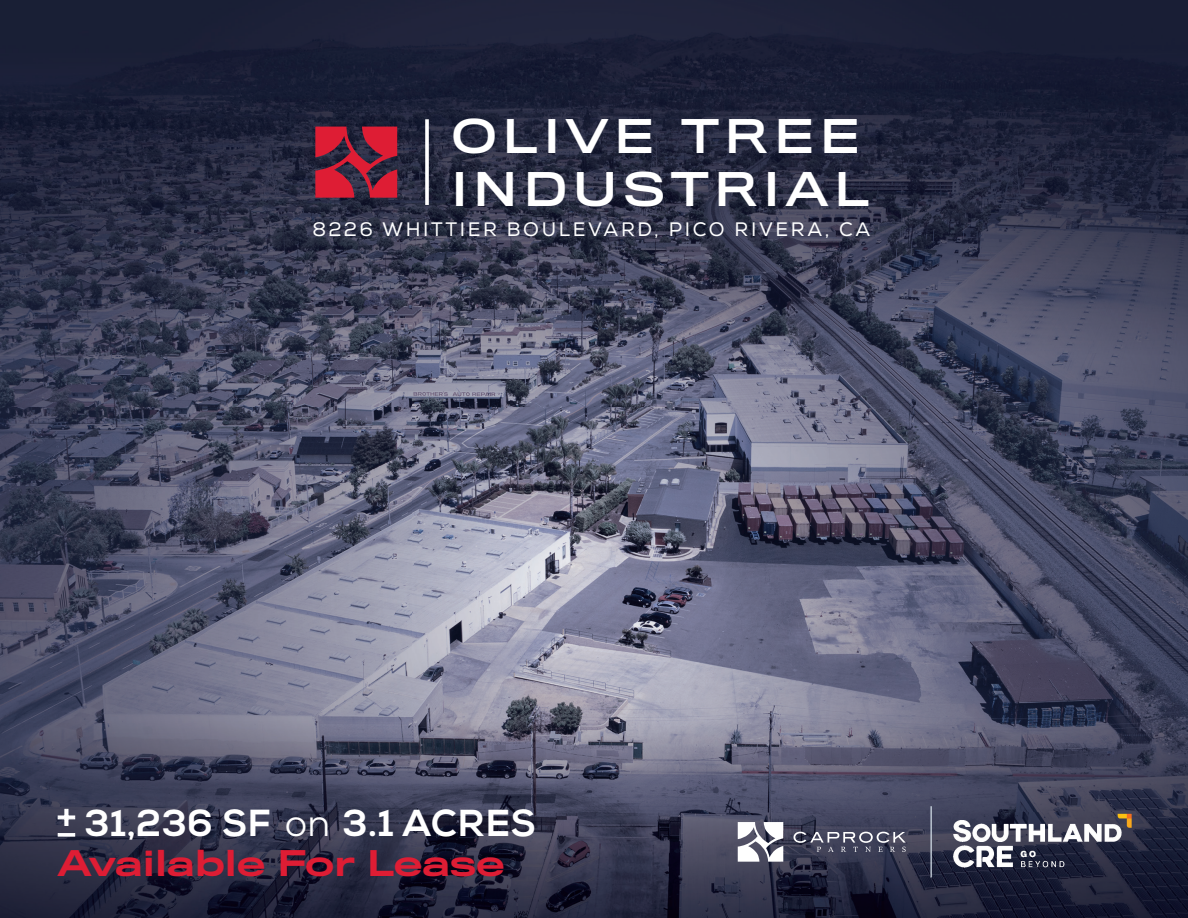
<style>
.page{position:relative;width:1188px;height:918px;background:#fff}
.page>*{position:absolute;margin:0;border:0;box-sizing:border-box;transform-origin:0 0}
.t1{font:43.35px/52.3px "Titling Gothic FB Wide Standard";letter-spacing:.13em;color:#fff}
.t2{font:37.5px "Nexa X Bold";letter-spacing:.005em;color:#fff}
.t3{font:500 33px "Titling Gothic FB Wide";color:#de1d34}
.t4{font:19.5px "Nexa";letter-spacing:.135em;color:#fff}
.s1{font-family:"Nexa"}
</style>
<div class="page">
<img style="left:0;top:0;width:1188px;height:816px">
<img style="left:0;top:816px;width:981px;height:102px">
<img style="left:1086px;top:816px;width:102px;height:102px">
<img style="left:981px;top:871px;width:105px;height:47px">
<svg style="left:315px;top:127px;width:82px;height:71px;background:#972238"></svg>
<svg style="left:425px;top:119px;width:4px;height:86px"></svg>
<hr style="left:931px;top:806px;width:1px;height:72px;background:#d2dde7">
<svg style="left:738px;top:822px;width:45px;height:40px"></svg>
<svg style="left:794px;top:832px;width:112px;height:20px;background:#616275"></svg>
<img style="left:952px;top:813px;width:184px;height:58px">
<svg style="left:57px;top:809px;width:18px;height:17px"></svg>
<div style="left:58px;top:833px;width:17px;height:3px;background:#fff;border:1px solid #fff"></div>
<h1 class="t1" style="left:451px;top:110px;width:420px">OLIVE TREE<br>INDUSTRIAL</h1>
<p class="t4" style="left:312px;top:217px;width:559px">8226 WHITTIER BOULEVARD, PICO RIVERA, CA</p>
<h2 class="t2" style="left:84px;top:801px;width:453px">31,236 SF <span class="s1">on</span> 3.1 ACRES</h2>
<h3 class="t3" style="left:58px;top:843px;width:448px">Available For Lease</h3>
</div>
